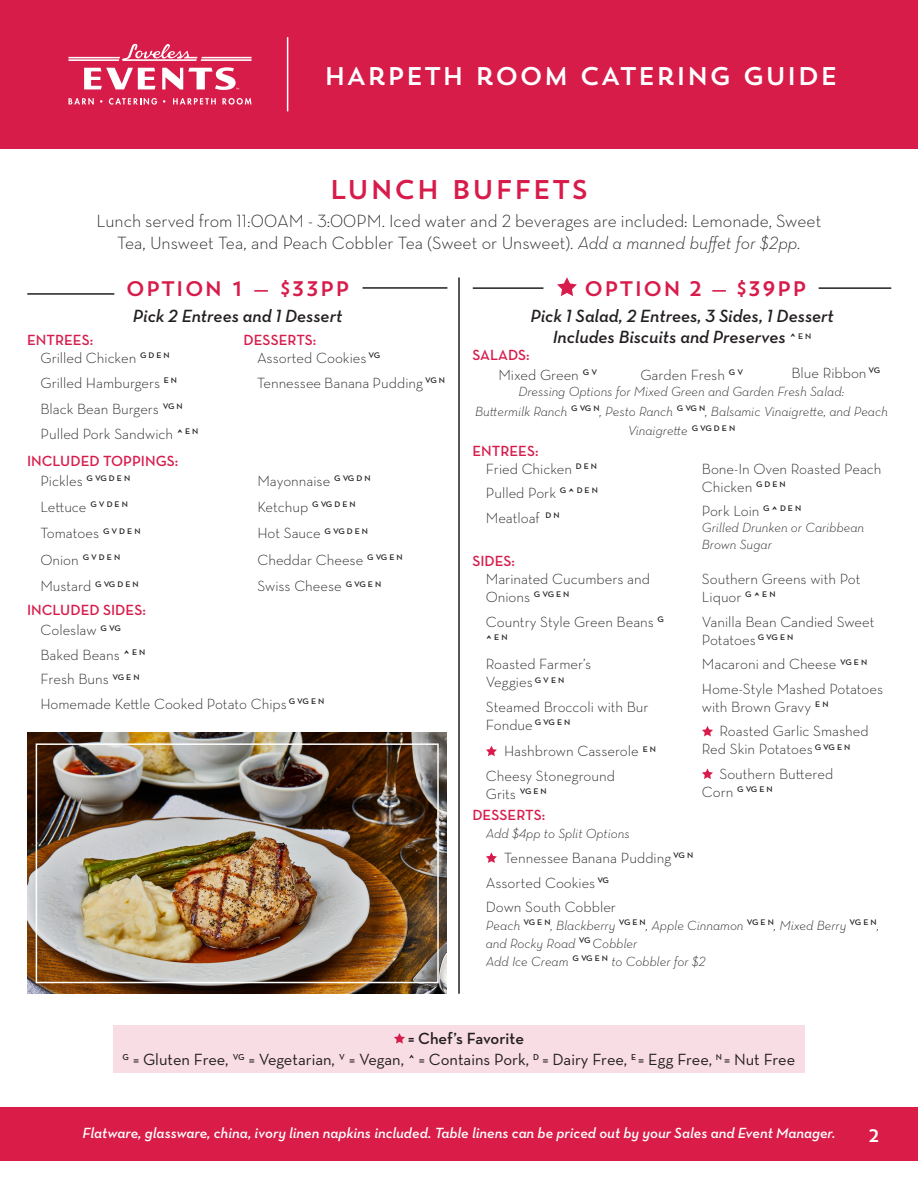
<style>
.page{position:relative;width:918px;height:1188px;background:#fff}
.page>*{position:absolute;margin:0;border:0;box-sizing:border-box;transform-origin:0 0}
.t1{font:27px "Trend Sans One";color:#d71c4b}
.t2{font:25.5px "Trend Sans One";color:#fff}
.t3{font:21px "Trend Sans One";color:#d71c4b}
.t4{font:300 18px/21.6px "Neutraface Text";color:#231f20;text-align:center}
.t5{font:italic 600 18px "Neutraface Text";color:#231f20}
.t6{font:18px "Trend Sans One";color:#fff}
.t7{font:16.5px "Neutraface Text";color:#231f20}
.t8{font:600 16.5px "Neutraface Text";letter-spacing:-.005em;color:#231f20}
.t9{font:300 15px/18px "Neutraface Text";color:#231f20}
.t10{font:italic 600 15px "Neutraface Text";color:#fff}
.t11{font:600 15px "Neutraface Text";color:#d71c4b}
.t12{font:italic 300 13.5px/16.2px "Neutraface Text";color:#231f20}
.t13{font:600 8.25px "Neutraface Text";color:#231f20;scale:1.06 1}
.s1{font-style:italic}
.s2{font-weight:600;font-size:14.1px}
.s3{font-style:normal;font-size:14.1px}
.s4{font-size:14.1px}
.s5{font-weight:300;font-size:15px}
.s6{font-weight:600;font-size:15px}
</style>
<div class="page">
<div style="left:0;top:1107px;width:918px;height:54px;background:#d91c48"></div>
<div style="left:0;top:0;width:918px;height:148px;background:#d71c4a"></div>
<svg style="left:84px;top:68px;width:72px;height:21px"></svg>
<svg style="left:68px;top:44px;width:184px;height:17px"></svg>
<svg style="left:68px;top:98px;width:26px;height:7px"></svg>
<svg style="left:109px;top:98px;width:48px;height:7px"></svg>
<svg style="left:173px;top:98px;width:43px;height:6px"></svg>
<svg style="left:222px;top:98px;width:30px;height:7px"></svg>
<svg style="left:162px;top:67px;width:77px;height:23px"></svg>
<hr style="left:287px;top:37px;width:1px;height:74px;background:#fff">
<hr style="left:27px;top:293px;width:87px;height:2px;background:#231f20">
<svg style="left:486px;top:746px;width:11px;height:10px"></svg>
<svg style="left:702px;top:726px;width:11px;height:10px"></svg>
<svg style="left:702px;top:769px;width:11px;height:10px"></svg>
<hr style="left:363px;top:287px;width:84px;height:2px;background:#231f20">
<hr style="left:458px;top:277px;width:2px;height:717px;background:#231f20">
<svg style="left:557px;top:277px;width:20px;height:19px"></svg>
<hr style="left:473px;top:287px;width:70px;height:2px;background:#231f20">
<hr style="left:819px;top:287px;width:72px;height:2px;background:#231f20">
<img style="left:27px;top:733px;width:420px;height:261px">
<div style="left:36px;top:743px;width:403px;height:240px;border:2px solid #fff"></div>
<svg style="left:486px;top:852px;width:11px;height:11px"></svg>
<div style="left:113px;top:1025px;width:692px;height:48px;background:#f9dde4"></div>
<svg style="left:394px;top:1033px;width:11px;height:11px"></svg>
<p class="t2" style="left:324px;top:59px;width:516px">HARPETH ROOM CATERING GUIDE</p>
<p class="t1" style="left:329px;top:172px;width:261px">LUNCH BUFFETS</p>
<p class="t4" style="left:97px;top:210px;width:726px">Lunch served from 11:00AM - 3:00PM. Iced water and 2 beverages are included: Lemonade, Sweet<br>Tea, Unsweet Tea, and Peach Cobbler Tea (Sweet or Unsweet). <span class="s1">Add a manned buffet for $2pp.</span></p>
<p class="t3" style="left:126px;top:275px;width:226px">OPTION 1 — $33PP</p>
<p class="t3" style="left:584px;top:275px;width:224px">OPTION 2 — $39PP</p>
<p class="t5" style="left:133px;top:304px;width:211px">Pick 2 Entrees and 1 Dessert</p>
<p class="t11" style="left:27px;top:331px;width:68px">ENTREES:</p>
<p class="t9" style="left:40px;top:349px;width:131px">Grilled Chicken <sup>G</sup> <sup>D</sup> <sup>E</sup> <sup>N</sup></p>
<p class="t9" style="left:40px;top:373px;width:138px">Grilled Hamburgers <sup>E</sup> <sup>N</sup></p>
<p class="t9" style="left:40px;top:400px;width:144px">Black Bean Burgers <sup>VG</sup> <sup>N</sup></p>
<p class="t9" style="left:40px;top:424px;width:159px">Pulled Pork Sandwich <span class="s2">^</span> <sup>E</sup> <sup>N</sup></p>
<p class="t11" style="left:27px;top:451px;width:153px">INCLUDED TOPPINGS:</p>
<p class="t9" style="left:40px;top:471px;width:91px">Pickles <sup>G</sup> <sup>VG</sup> <sup>D</sup> <sup>E</sup> <sup>N</sup></p>
<p class="t9" style="left:40px;top:498px;width:89px">Lettuce <sup>G</sup> <sup>V</sup> <sup>D</sup> <sup>E</sup> <sup>N</sup></p>
<p class="t9" style="left:40px;top:524px;width:102px">Tomatoes <sup>G</sup> <sup>V</sup> <sup>D</sup> <sup>E</sup> <sup>N</sup></p>
<p class="t9" style="left:40px;top:550px;width:81px">Onion <sup>G</sup> <sup>V</sup> <sup>D</sup> <sup>E</sup> <sup>N</sup></p>
<p class="t9" style="left:40px;top:577px;width:100px">Mustard <sup>G</sup> <sup>VG</sup> <sup>D</sup> <sup>E</sup> <sup>N</sup></p>
<p class="t11" style="left:244px;top:331px;width:74px">DESSERTS:</p>
<p class="t9" style="left:257px;top:349px;width:125px">Assorted Cookies <sup>VG</sup></p>
<p class="t9" style="left:257px;top:373px;width:189px">Tennessee Banana Pudding <sup>VG</sup> <sup>N</sup></p>
<p class="t9" style="left:257px;top:471px;width:115px">Mayonnaise <sup>G</sup> <sup>VG</sup> <sup>D</sup> <sup>N</sup></p>
<p class="t9" style="left:257px;top:498px;width:100px">Ketchup <sup>G</sup> <sup>VG</sup> <sup>D</sup> <sup>E</sup> <sup>N</sup></p>
<p class="t9" style="left:257px;top:524px;width:112px">Hot Sauce <sup>G</sup> <sup>VG</sup> <sup>D</sup> <sup>E</sup> <sup>N</sup></p>
<p class="t9" style="left:257px;top:550px;width:147px">Cheddar Cheese <sup>G</sup> <sup>VG</sup> <sup>E</sup> <sup>N</sup></p>
<p class="t9" style="left:257px;top:577px;width:125px">Swiss Cheese <sup>G</sup> <sup>VG</sup> <sup>E</sup> <sup>N</sup></p>
<p class="t11" style="left:27px;top:601px;width:120px">INCLUDED SIDES:</p>
<p class="t9" style="left:40px;top:621px;width:82px">Coleslaw <sup>G</sup> <sup>VG</sup></p>
<p class="t9" style="left:40px;top:646px;width:106px">Baked Beans <span class="s2">^</span> <sup>E</sup> <sup>N</sup></p>
<p class="t9" style="left:40px;top:670px;width:101px">Fresh Buns <sup>VG</sup> <sup>E</sup> <sup>N</sup></p>
<p class="t9" style="left:40px;top:695px;width:285px">Homemade Kettle Cooked Potato Chips <sup>G</sup> <sup>VG</sup> <sup>E</sup> <sup>N</sup></p>
<p class="t5" style="left:530px;top:304px;width:305px">Pick 1 Salad, 2 Entrees, 3 Sides, 1 Dessert</p>
<p class="t5" style="left:553px;top:326px;width:260px">Includes Biscuits and Preserves <span class="s3">^</span> <sup>E</sup> <sup>N</sup></p>
<p class="t11" style="left:472px;top:346px;width:59px">SALADS:</p>
<p class="t9" style="left:498px;top:366px;width:100px">Mixed Green <sup>G</sup> <sup>V</sup></p>
<p class="t9" style="left:640px;top:366px;width:104px">Garden Fresh <sup>G</sup> <sup>V</sup></p>
<p class="t9" style="left:791px;top:364px;width:90px">Blue Ribbon <sup>VG</sup></p>
<p class="t12" style="left:519px;top:383px;width:327px">Dressing Options for Mixed Green and Garden Fresh Salad:</p>
<p class="t12" style="left:475px;top:401px;width:414px;line-height:19.8px;text-align:center">Buttermilk Ranch <sup>G</sup> <sup>VG</sup> <sup>N</sup>, Pesto Ranch <sup>G</sup> <sup>VG</sup> <sup>N</sup>, Balsamic Vinaigrette, and Peach<br>Vinaigrette <sup>G</sup> <sup>VG</sup> <sup>D</sup> <sup>E</sup> <sup>N</sup></p>
<p class="t11" style="left:472px;top:441px;width:68px">ENTREES:</p>
<p class="t9" style="left:486px;top:459px;width:113px">Fried Chicken <sup>D</sup> <sup>E</sup> <sup>N</sup></p>
<p class="t9" style="left:486px;top:484px;width:114px">Pulled Pork <sup>G</sup> <span class="s2">^</span> <sup>D</sup> <sup>E</sup> <sup>N</sup></p>
<p class="t9" style="left:486px;top:508px;width:75px">Meatloaf <sup>D</sup> <sup>N</sup></p>
<p class="t11" style="left:472px;top:552px;width:44px">SIDES:</p>
<p class="t9" style="left:486px;top:570px;width:166px">Marinated Cucumbers and</p>
<p class="t9" style="left:486px;top:588px;width:85px">Onions <sup>G</sup> <sup>VG</sup> <sup>E</sup> <sup>N</sup></p>
<p class="t9" style="left:486px;top:612px;width:180px">Country Style Green Beans <sup>G</sup></p>
<p class="t13" style="left:486px;top:632px;width:22px"><span class="s4">^</span> EN</p>
<p class="t9" style="left:486px;top:655px;width:107px">Roasted Farmer’s</p>
<p class="t9" style="left:486px;top:673px;width:80px">Veggies <sup>G</sup> <sup>V</sup> <sup>E</sup> <sup>N</sup></p>
<p class="t9" style="left:486px;top:697px;width:164px">Steamed Broccoli with Bur</p>
<p class="t9" style="left:486px;top:715px;width:86px">Fondue <sup>G</sup> <sup>VG</sup> <sup>E</sup> <sup>N</sup></p>
<p class="t9" style="left:504px;top:742px;width:153px">Hashbrown Casserole <sup>E</sup> <sup>N</sup></p>
<p class="t9" style="left:486px;top:766px;width:131px">Cheesy Stoneground</p>
<p class="t9" style="left:486px;top:784px;width:62px">Grits <sup>VG</sup> <sup>E</sup> <sup>N</sup></p>
<p class="t9" style="left:702px;top:459px;width:181px">Bone-In Oven Roasted Peach</p>
<p class="t9" style="left:702px;top:477px;width:85px">Chicken <sup>G</sup> <sup>D</sup> <sup>E</sup> <sup>N</sup></p>
<p class="t9" style="left:702px;top:502px;width:101px">Pork Loin <sup>G</sup> <span class="s2">^</span> <sup>D</sup> <sup>E</sup> <sup>N</sup></p>
<p class="t12" style="left:702px;top:519px;width:164px">Grilled Drunken or Caribbean<br>Brown Sugar</p>
<p class="t9" style="left:702px;top:570px;width:160px">Southern Greens with Pot<br>Liquor <sup>G</sup> <span class="s2">^</span> <sup>E</sup> <sup>N</sup></p>
<p class="t9" style="left:702px;top:612px;width:174px">Vanilla Bean Candied Sweet</p>
<p class="t9" style="left:702px;top:630px;width:93px">Potatoes <sup>G</sup> <sup>VG</sup> <sup>E</sup> <sup>N</sup></p>
<p class="t9" style="left:702px;top:655px;width:167px">Macaroni and Cheese <sup>VG</sup> <sup>E</sup> <sup>N</sup></p>
<p class="t9" style="left:702px;top:679px;width:183px">Home-Style Mashed Potatoes with Brown Gravy <sup>E</sup> <sup>N</sup></p>
<p class="t9" style="left:702px;top:722px;width:168px;text-indent:18px">Roasted Garlic Smashed<br>Red Skin Potatoes <sup>G</sup> <sup>VG</sup> <sup>E</sup> <sup>N</sup></p>
<p class="t9" style="left:720px;top:765px;width:115px">Southern Buttered</p>
<p class="t13" style="left:702px;top:784px;width:68px"><span class="s5">Corn</span> G VG E N</p>
<p class="t11" style="left:472px;top:806px;width:74px">DESSERTS:</p>
<p class="t12" style="left:486px;top:825px;width:145px">Add $4pp to Split Options</p>
<p class="t9" style="left:504px;top:849px;width:191px">Tennessee Banana Pudding <sup>VG</sup> <sup>N</sup></p>
<p class="t9" style="left:486px;top:873px;width:125px">Assorted Cookies <sup>VG</sup></p>
<p class="t9" style="left:486px;top:898px;width:132px">Down South Cobbler</p>
<p class="t12" style="left:486px;top:916px;width:395px;line-height:18px">Peach <sup>VG</sup> <sup>E</sup> <sup>N</sup>, Blackberry <sup>VG</sup> <sup>E</sup> <sup>N</sup>, Apple Cinnamon <sup>VG</sup> <sup>E</sup> <sup>N</sup>, Mixed Berry <sup>VG</sup> <sup>E</sup> <sup>N</sup>, and Rocky Road <sup>VG</sup> Cobbler</p>
<p class="t12" style="left:486px;top:953px;width:221px">Add Ice Cream <sup>G</sup> <sup>VG</sup> <sup>E</sup> <sup>N</sup> to Cobbler for $2</p>
<p class="t8" style="left:408px;top:1028px;width:117px">= Chef’s Favorite</p>
<p class="t7" style="left:122px;top:1049px;width:674px"><sup>G</sup> = Gluten Free, <sup>VG</sup> = Vegetarian, <sup>V</sup> = Vegan, <span class="s6">^</span> = Contains Pork, <sup>D</sup> = Dairy Free, <sup>E</sup> = Egg Free, <sup>N</sup> = Nut Free</p>
<p class="t10" style="left:83px;top:1124px;width:754px">Flatware, glassware, china, ivory linen napkins included. Table linens can be priced out by your Sales and Event Manager.</p>
<p class="t6" style="left:868px;top:1124px;width:14px">2</p>
</div>
